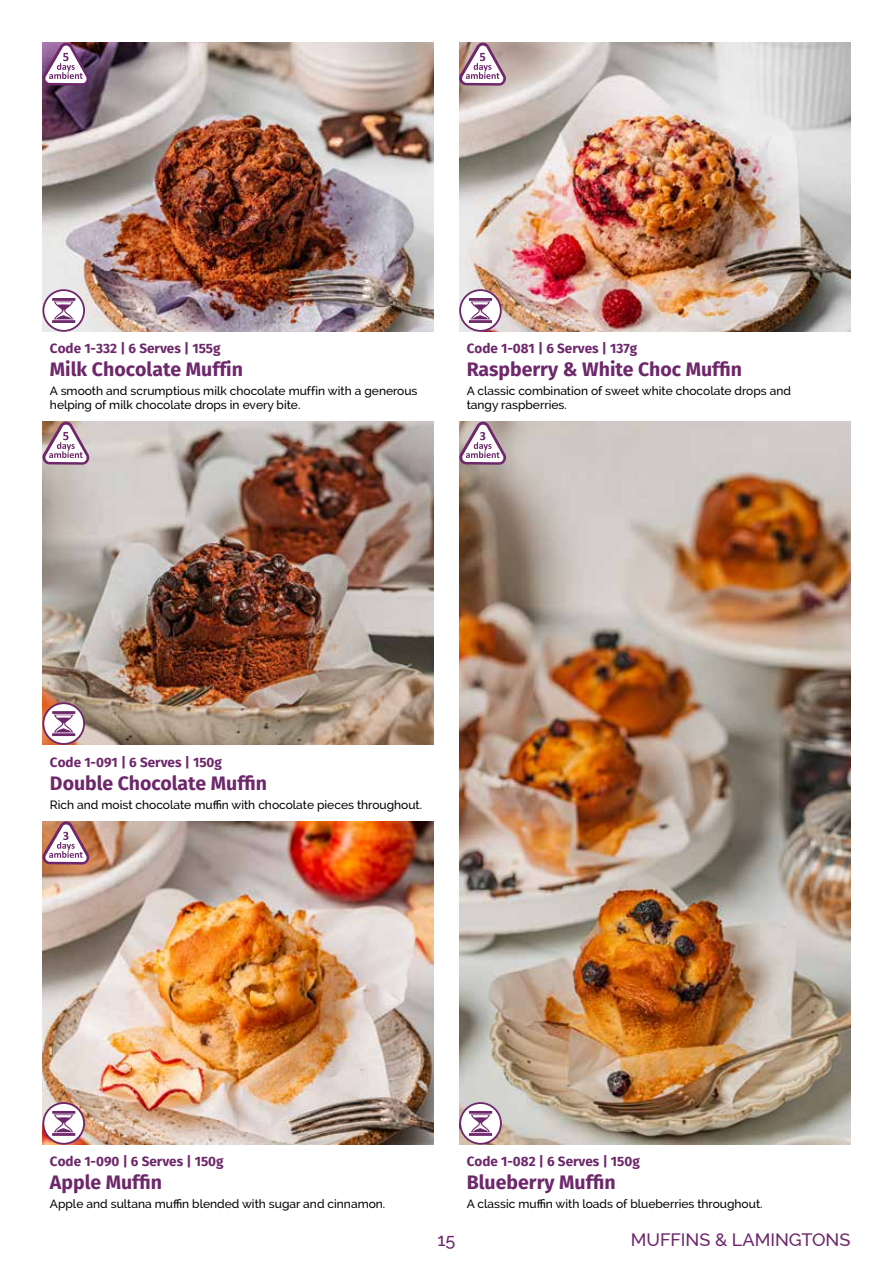
<style>
.page{position:relative;width:893px;height:1276px;background:#fff}
.page>*{position:absolute;margin:0;border:0;box-sizing:border-box;transform-origin:0 0}
.t1{font:700 19.5px "Fira Sans";color:#6d276a}
.t2{font:500 18px "Raleway";color:#6d276a}
.t3{font:700 13.5px "Fira Sans";color:#6d276a}
.t4{font:500 12px/14.4px "Raleway";color:#000}
</style>
<div class="page">
<img style="left:42px;top:421px;width:392px;height:324px">
<img style="left:459px;top:421px;width:391px;height:723px">
<img style="left:459px;top:43px;width:391px;height:289px">
<img style="left:43px;top:43px;width:391px;height:289px">
<svg style="left:42px;top:43px;width:48px;height:43px"></svg>
<svg style="left:459px;top:43px;width:47px;height:43px"></svg>
<svg style="left:42px;top:421px;width:48px;height:44px"></svg>
<svg style="left:459px;top:421px;width:47px;height:44px"></svg>
<img style="left:42px;top:821px;width:392px;height:323px">
<svg style="left:42px;top:821px;width:48px;height:43px"></svg>
<svg style="left:42px;top:289px;width:43px;height:43px"></svg>
<svg style="left:459px;top:289px;width:43px;height:43px"></svg>
<svg style="left:42px;top:702px;width:43px;height:43px"></svg>
<svg style="left:459px;top:1102px;width:43px;height:42px"></svg>
<svg style="left:42px;top:1102px;width:43px;height:42px"></svg>
<p class="t3" style="left:50px;top:337px;width:172px">Code 1-332 | 6 Serves | 155g</p>
<h1 class="t1" style="left:50px;top:353px;width:195px">Milk Chocolate Muffin</h1>
<p class="t4" style="left:50px;top:383px;width:369px">A smooth and scrumptious milk chocolate muffin with a generous helping of milk chocolate drops in every bite.</p>
<p class="t3" style="left:467px;top:337px;width:172px">Code 1-081 | 6 Serves | 137g</p>
<h1 class="t1" style="left:467px;top:353px;width:277px">Raspberry &amp; White Choc Muffin</h1>
<p class="t4" style="left:467px;top:383px;width:326px">A classic combination of sweet white chocolate drops and tangy raspberries.</p>
<p class="t3" style="left:50px;top:750px;width:173px">Code 1-091 | 6 Serves | 150g</p>
<h1 class="t1" style="left:50px;top:766px;width:219px">Double Chocolate Muffin</h1>
<p class="t4" style="left:50px;top:797px;width:374px">Rich and moist chocolate muffin with chocolate pieces throughout.</p>
<p class="t3" style="left:50px;top:1149px;width:175px">Code 1-090 | 6 Serves | 150g</p>
<h1 class="t1" style="left:50px;top:1166px;width:114px">Apple Muffin</h1>
<p class="t4" style="left:50px;top:1196px;width:337px">Apple and sultana muffin blended with sugar and cinnamon.</p>
<h2 class="t2" style="left:437px;top:1229px;width:19px">15</h2>
<p class="t3" style="left:467px;top:1149px;width:174px">Code 1-082 | 6 Serves | 150g</p>
<h1 class="t1" style="left:467px;top:1166px;width:150px">Blueberry Muffin</h1>
<p class="t4" style="left:467px;top:1196px;width:297px">A classic muffin with loads of blueberries throughout.</p>
<h2 class="t2" style="left:631px;top:1229px;width:221px">MUFFINS &amp; LAMINGTONS</h2>
</div>
